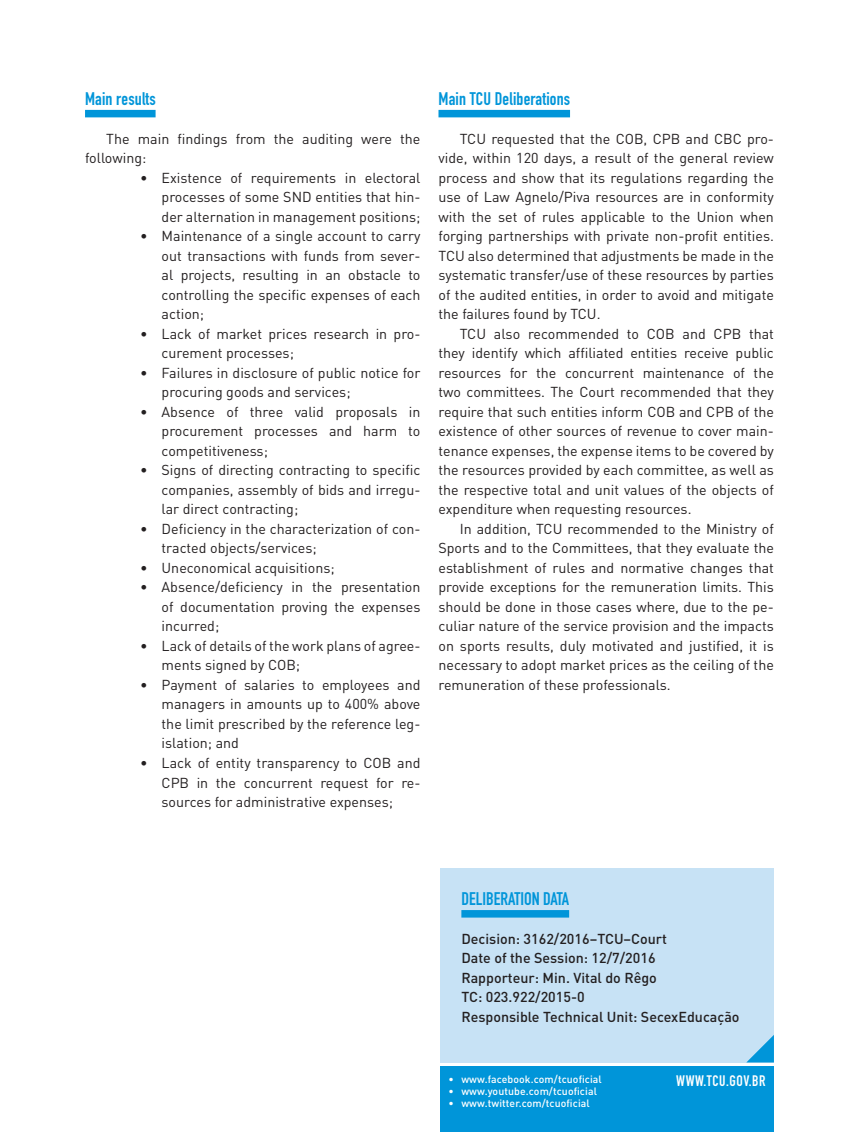
<style>
.page{position:relative;width:859px;height:1132px;background:#fff}
.page>*{position:absolute;margin:0;border:0;box-sizing:border-box;transform-origin:0 0}
.t1{font:18px "DIN Engschrift Std";letter-spacing:.01em;color:#0095d9}
.t2{font:15px "DIN Engschrift Std";letter-spacing:.04em;color:#fff}
.t3{font:14.25px/19.5px "DIN Pro";color:#231f20;text-align:justify}
.t4{font:500 14.25px/19.5px "DIN Pro";color:#231f20}
.t5{font:500 10.5px "DIN Pro";letter-spacing:.01em;color:#fff}
</style>
<div class="page">
<div style="left:440px;top:1066px;width:334px;height:65px;background:#0095d9"></div>
<div style="left:85px;top:110px;width:71px;height:7px;background:#0095d9"></div>
<div style="left:438px;top:110px;width:132px;height:7px;background:#0095d9"></div>
<div style="left:440px;top:867px;width:334px;height:195px;background:#c7e2f5"></div>
<svg style="left:461px;top:910px;width:108px;height:7px"></svg>
<svg style="left:747px;top:1035px;width:27px;height:27px"></svg>
<p class="t1" style="left:85px;top:88px;width:72px">Main results</p>
<p class="t3" style="left:85px;top:128px;width:337px;text-indent:21px">The main findings from the auditing were the following:</p>
<p class="t3" style="left:162px;top:167px;width:260px;text-indent:-21px">• Existence of requirements in electoral processes of some SND entities that hin&shy;der alternation in management positions;</p>
<p class="t3" style="left:162px;top:226px;width:260px;text-indent:-21px">• Maintenance of a single account to carry out transactions with funds from sever&shy;al projects, resulting in an obstacle to controlling the specific expenses of each action;</p>
<p class="t3" style="left:162px;top:323px;width:260px;text-indent:-21px">• Lack of market prices research in pro&shy;curement processes;</p>
<p class="t3" style="left:162px;top:362px;width:260px;text-indent:-21px">• Failures in disclosure of public notice for procuring goods and services;</p>
<p class="t3" style="left:162px;top:401px;width:260px;text-indent:-21px">• Absence of three valid proposals in procurement processes and harm to competitiveness;</p>
<p class="t3" style="left:162px;top:459px;width:260px;text-indent:-21px">• Signs of directing contracting to specific companies, assembly of bids and irregu&shy;lar direct contracting;</p>
<p class="t3" style="left:162px;top:518px;width:260px;text-indent:-21px">• Deficiency in the characterization of con&shy;tracted objects/services;</p>
<p class="t3" style="left:140px;top:557px;width:196px">• Uneconomical acquisitions;</p>
<p class="t3" style="left:162px;top:576px;width:260px;text-indent:-21px">• Absence/deficiency in the presentation of documentation proving the expenses incurred;</p>
<p class="t3" style="left:162px;top:635px;width:260px;text-indent:-21px">• Lack of details of the work plans of agree&shy;ments signed by COB;</p>
<p class="t3" style="left:162px;top:674px;width:260px;text-indent:-21px">• Payment of salaries to employees and managers in amounts up to 400% above the limit prescribed by the reference leg&shy;islation; and</p>
<p class="t3" style="left:162px;top:752px;width:260px;text-indent:-21px">• Lack of entity transparency to COB and CPB in the concurrent request for re&shy;sources for administrative expenses;</p>
<p class="t1" style="left:438px;top:88px;width:133px">Main TCU Deliberations</p>
<p class="t3" style="left:438px;top:128px;width:337px;text-indent:21px">TCU requested that the COB, CPB and CBC pro&shy;vide, within 120 days, a result of the general review process and show that its regulations regarding the use of Law Agnelo/Piva resources are in conformity with the set of rules applicable to the Union when forging partnerships with private non-profit entities.<br>TCU also determined that adjustments be made in the systematic transfer/use of these resources by parties of the audited entities, in order to avoid and mitigate the failures found by TCU.</p>
<p class="t3" style="left:438px;top:323px;width:337px;text-indent:21px">TCU also recommended to COB and CPB that they identify which affiliated entities receive public resources for the concurrent maintenance of the two committees. The Court recommended that they require that such entities inform COB and CPB of the existence of other sources of revenue to cover main&shy;tenance expenses, the expense items to be covered by the resources provided by each committee, as well as the respective total and unit values of the objects of expenditure when requesting resources.</p>
<p class="t3" style="left:438px;top:518px;width:337px;text-indent:21px">In addition, TCU recommended to the Ministry of Sports and to the Committees, that they evaluate the establishment of rules and normative changes that provide exceptions for the remuneration limits. This should be done in those cases where, due to the pe&shy;culiar nature of the service provision and the impacts on sports results, duly motivated and justified, it is necessary to adopt market prices as the ceiling of the remuneration of these professionals.</p>
<p class="t1" style="left:461px;top:887px;width:109px">DELIBERATION DATA</p>
<p class="t4" style="left:461px;top:928px;width:280px">Decision: 3162/2016–TCU–Court<br>Date of the Session: 12/7/2016<br>Rapporteur: Min. Vital do Rêgo<br>TC: 023.922/2015-0<br>Responsible Technical Unit: SecexEducação</p>
<p class="t5" style="left:449px;top:1071px;width:155px">• www.facebook.com/tcuoficial</p>
<p class="t2" style="left:676px;top:1071px;width:91px">WWW.TCU.GOV.BR</p>
<p class="t5" style="left:449px;top:1083px;width:150px">• www.youtube.com/tcuoficial</p>
<p class="t5" style="left:449px;top:1095px;width:143px">• www.twitter.com/tcuoficial</p>
</div>
